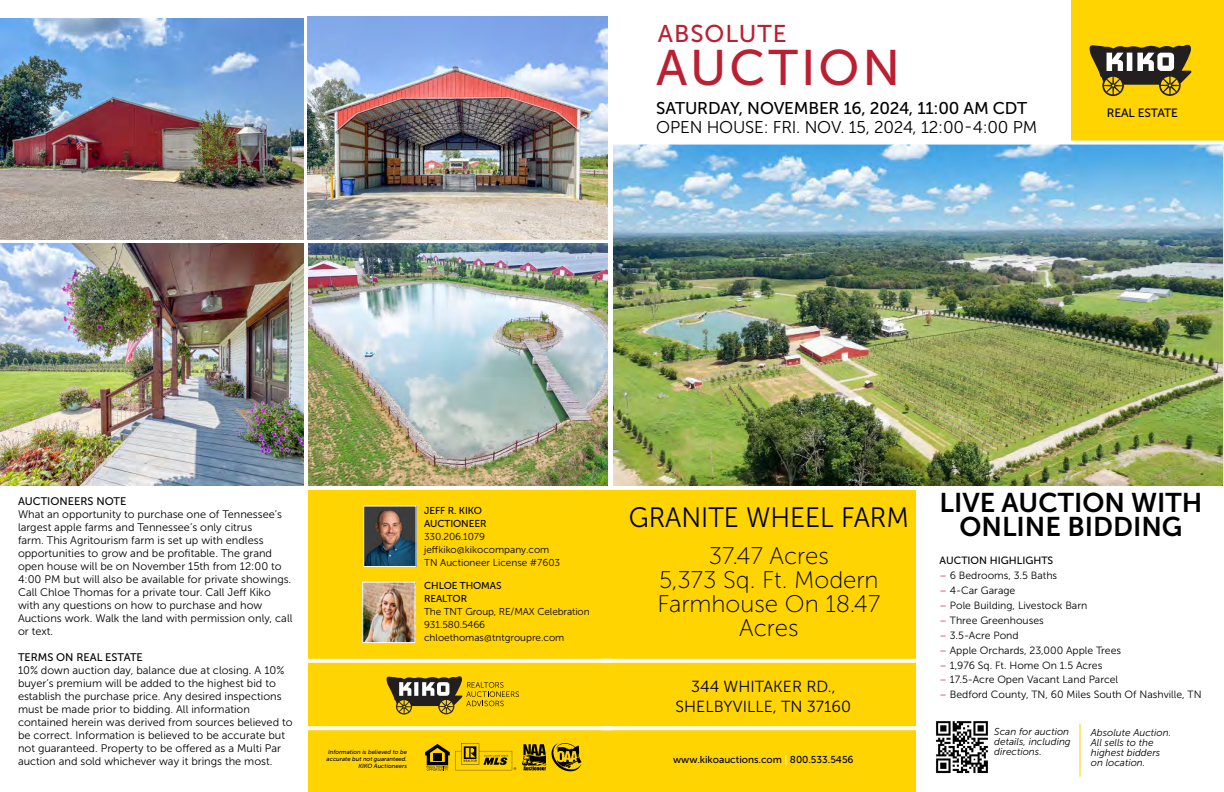
<style>
.page{position:relative;width:1224px;height:792px;background:#fff}
.page>*{position:absolute;margin:0;border:0;box-sizing:border-box;transform-origin:0 0}
.t1{font:49.9px "Museo Sans 500";letter-spacing:.06em;color:#bb1f32}
.t2{font:28px "Museo Sans 300";color:#000;scale:.94 1}
.t3{font:27px "Museo Sans 700";color:#000}
.t4{font:24.2px "Museo Sans 500";letter-spacing:.04em;color:#bb1f32}
.t5{font:24px/24px "Museo Sans 100";color:#000;text-align:center}
.t6{font:17px "Museo Sans 300";letter-spacing:-.01em;color:#000}
.t7{font:17px "Museo Sans 500";letter-spacing:-.01em;color:#000}
.t8{font:16px/20px "Museo Sans 300";color:#000;text-align:center}
.t9{font:12px "Museo Sans 500";letter-spacing:-.01em;color:#000}
.t10{font:11px/13px "Museo Sans 300";color:#000}
.t11{font:11px "Museo Sans 500";color:#000}
.t12{font:10.5px "Museo Sans 300";color:#000}
.t13{font:10.5px "Museo Sans 500";color:#000}
.t14{font:10px/13px "Museo Sans 300";color:#000}
.t15{font:italic 10px/10px "Museo Sans 300";color:#000}
.t16{font:10px/13px "Museo Sans 500";letter-spacing:-.01em;color:#000}
.t17{font:italic 6px/7px "Museo Sans 500";color:#000;text-align:right}
.s1{color:#bb1f32}
.s2{color:#fff}
</style>
<div class="page">
<div style="left:306px;top:486px;width:306px;height:306px;background:#ffd400"></div>
<svg style="left:522px;top:744px;width:24px;height:26px"></svg>
<svg style="left:425px;top:743px;width:91px;height:28px"></svg>
<img style="left:552px;top:743px;width:29px;height:28px">
<svg style="left:387px;top:676px;width:132px;height:39px"></svg>
<svg style="left:308px;top:726px;width:294px;height:4px"></svg>
<svg style="left:308px;top:659px;width:294px;height:4px"></svg>
<hr style="left:306px;top:486px;width:306px;height:4px;background:#fff">
<hr style="left:304px;top:487px;width:4px;height:305px;background:#fff">
<img style="left:365px;top:508px;width:49px;height:57px">
<div style="left:363px;top:506px;width:53px;height:61px;border:1px solid #fff"></div>
<img style="left:364px;top:584px;width:49px;height:57px">
<div style="left:362px;top:582px;width:53px;height:61px;border:1px solid #fff"></div>
<img style="left:0;top:18px;width:304px;height:221px">
<img style="left:308px;top:17px;width:300px;height:222px">
<img style="left:0;top:243px;width:304px;height:243px">
<img style="left:308px;top:243px;width:300px;height:243px">
<img style="left:613px;top:145px;width:610px;height:340px">
<div style="left:1071px;top:0;width:153px;height:144px;background:#ffd400"></div>
<div style="left:612px;top:486px;width:306px;height:306px;background:#ffd400"></div>
<img style="left:936px;top:721px;width:52px;height:53px">
<hr style="left:1080px;top:724px;width:1px;height:53px;background:#ffd400">
<svg style="left:602px;top:726px;width:314px;height:4px"></svg>
<svg style="left:602px;top:659px;width:314px;height:4px"></svg>
<hr style="left:612px;top:486px;width:612px;height:4px;background:#fff">
<svg style="left:613px;top:141px;width:611px;height:4px"></svg>
<hr style="left:916px;top:486px;width:4px;height:306px;background:#fff">
<svg style="left:1089px;top:44px;width:103px;height:52px"></svg>
<h3 class="t4" style="left:658px;top:21px;width:130px">ABSOLUTE</h3>
<h1 class="t1" style="left:656px;top:40px;width:245px">AUCTION</h1>
<h3 class="t7" style="left:656px;top:98px;width:372px">SATURDAY, NOVEMBER 16, 2024, 11:00 AM CDT</h3>
<h3 class="t6" style="left:656px;top:118px;width:383px">OPEN HOUSE: FRI. NOV. 15, 2024, 12:00-4:00 PM</h3>
<p class="t9" style="left:1107px;top:106px;width:73px">REAL ESTATE</p>
<p class="t11" style="left:18px;top:495px;width:110px">AUCTIONEERS NOTE</p>
<p class="t10" style="left:18px;top:508px;width:276px">What an opportunity to purchase one of Tennessee’s largest apple farms and Tennessee’s only citrus<br>farm. This Agritourism farm is set up with endless opportunities to grow and be profitable. The grand open house will be on November 15th from 12:00 to 4:00 PM but will also be available for private showings.<br>Call Chloe Thomas for a private tour. Call Jeff Kiko with any questions on how to purchase and how Auctions work. Walk the land with permission only, call or text.</p>
<p class="t11" style="left:18px;top:651px;width:126px">TERMS ON REAL ESTATE</p>
<p class="t10" style="left:18px;top:664px;width:276px">10% down auction day, balance due at closing. A 10% buyer’s premium will be added to the highest bid to establish the purchase price. Any desired inspections must be made prior to bidding. All information contained herein was derived from sources believed to be correct. Information is believed to be accurate but not guaranteed. Property to be offered as a Multi Par auction and sold whichever way it brings the most.</p>
<p class="t16" style="left:424px;top:504px;width:64px">JEFF R. KIKO<br>AUCTIONEER</p>
<p class="t14" style="left:424px;top:530px;width:138px">330.206.1079 jeffkiko@kikocompany.com<br>TN Auctioneer License #7603</p>
<p class="t16" style="left:424px;top:579px;width:79px">CHLOE THOMAS<br>REALTOR</p>
<p class="t14" style="left:424px;top:605px;width:167px">The TNT Group, RE/MAX Celebration<br>931.580.5466 chloethomas@tntgroupre.com</p>
<p class="t17" style="left:327px;top:748px;width:82px">Information is believed to be accurate but not guaranteed.<br>KIKO Auctioneers</p>
<h3 class="t3" style="left:940px;top:488px;width:264px">LIVE AUCTION WITH</h3>
<h2 class="t2" style="left:629px;top:502px;width:300px">GRANITE WHEEL FARM</h2>
<h3 class="t3" style="left:959px;top:512px;width:225px">ONLINE BIDDING</h3>
<h3 class="t5" style="left:658px;top:544px;width:224px">37.47 Acres<br>5,373 Sq. Ft. Modern<br>Farmhouse On 18.47<br>Acres</h3>
<p class="t13" style="left:940px;top:555px;width:115px">AUCTION HIGHLIGHTS</p>
<p class="t12" style="left:940px;top:570px;width:119px"><span class="s1">–</span> 6 Bedrooms, 3.5 Baths</p>
<p class="t12" style="left:940px;top:585px;width:77px"><span class="s1">–</span> 4-Car Garage</p>
<p class="t12" style="left:940px;top:600px;width:149px"><span class="s1">–</span> Pole Building, Livestock Barn</p>
<p class="t12" style="left:940px;top:615px;width:106px"><span class="s1">–</span> Three Greenhouses</p>
<p class="t12" style="left:940px;top:629px;width:81px"><span class="s1">–</span> 3.5-Acre Pond</p>
<p class="t12" style="left:940px;top:644px;width:183px"><span class="s1">–</span> Apple Orchards, 23,000 Apple Trees</p>
<p class="t12" style="left:940px;top:659px;width:164px"><span class="s1">–</span> 1,976 Sq. Ft. Home On 1.5 Acres</p>
<p class="t12" style="left:940px;top:674px;width:180px"><span class="s1">–</span> 17.5-Acre Open Vacant Land Parcel</p>
<p class="t12" style="left:940px;top:689px;width:264px"><span class="s1">–</span> Bedford County, TN, 60 Miles South Of Nashville, TN</p>
<h3 class="t8" style="left:676px;top:677px;width:177px">344 WHITAKER RD.,<br>SHELBYVILLE, TN 37160</h3>
<p class="t16" style="left:673px;top:753px;width:182px">www.kikoauctions.com <span class="s2">|</span> 800.533.5456</p>
<p class="t15" style="left:994px;top:726px;width:78px">Scan for auction details, including directions.</p>
<p class="t15" style="left:1091px;top:727px;width:82px">Absolute Auction.<br>All sells to the highest bidders on location.</p>
</div>
